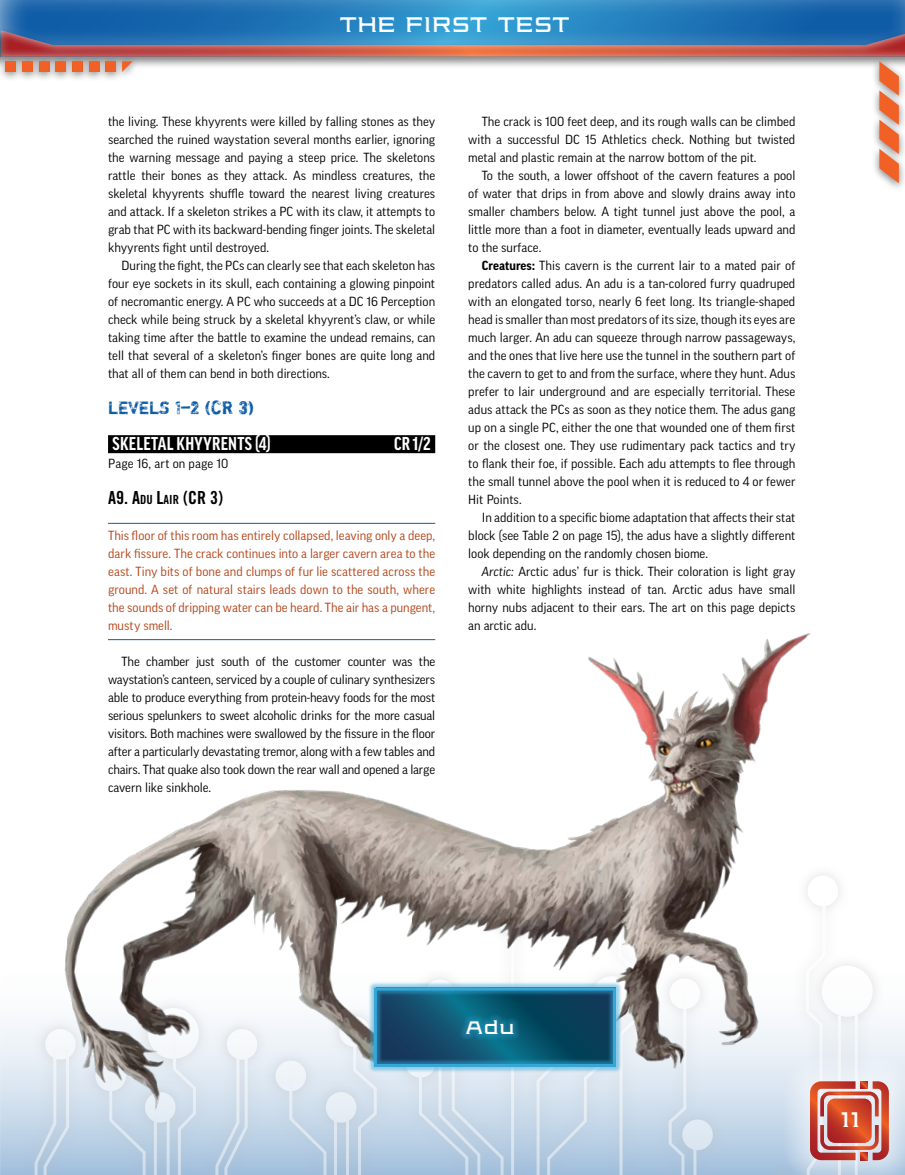
<style>
.page{position:relative;width:905px;height:1175px;background:#fff}
.page>*{position:absolute;margin:0;border:0;box-sizing:border-box;transform-origin:0 0}
.t1{font:21px "Axion SSF";letter-spacing:-.01em;color:#fff}
.Stat_Block_Title{font:700 condensed 18px "Good OT";letter-spacing:.015em;color:#fff}
.E2{font:18px "Trade Gothic LT Std Bd Cn 20";color:#000}
.t2{font:18px "Shortcut";color:#0f5ca7}
.t3{font:18px "Axion SSF";color:#fff}
.Body_Copy_Indent{font:12.75px/18px "Good OT";color:#000;text-align:justify}
.Boxed_Text{font:12.75px/18px "Good OT";color:#b34216;text-align:justify}
.Stat_Block_1{font:12.75px "Good OT";letter-spacing:.015em;color:#000}
.s1{font-size:12.6px}
.s2{font-weight:700}
.s3{font-style:italic}
</style>
<div class="page">
<div style="left:0;top:0;width:904px;height:59px;background:#fff;opacity:.75"></div>
<div style="left:0;top:27px;width:904px;height:43px;background:#000;opacity:.5"></div>
<div style="left:0;top:27px;width:8px;height:43px;background:#000;opacity:.5"></div>
<div style="left:871px;top:144px;width:33px;height:48px;background:#000;opacity:.5"></div>
<svg style="left:0;top:30px;width:904px;height:153px"></svg>
<hr style="left:0;top:55px;width:3px;height:27px;background:#000;opacity:.5">
<img style="left:0;top:435px;width:904px;height:739px">
<div style="left:108px;top:435px;width:327px;height:18px;background:#000"></div>
<hr style="left:108px;top:523px;width:327px;height:1px;background:#0f5ca7">
<hr style="left:108px;top:639px;width:327px;height:1px;background:#0f5ca7">
<div style="left:368px;top:981px;width:254px;height:91px;background:#37a7d7;opacity:.5"></div>
<div style="left:374px;top:987px;width:242px;height:79px;border:3px solid #37a7d7"></div>
<div style="left:459px;top:1013px;width:61px;height:27px;background:#37a7d7;opacity:.75"></div>
<h1 class="t1" style="left:339px;top:9px;width:233px">THE FIRST TEST</h1>
<p class="Body_Copy_Indent" style="left:108px;top:113px;width:329px">the living. These khyyrents were killed by falling stones as they searched the ruined waystation several months earlier, ignoring the warning message and paying a steep price. The skeletons rattle their bones as they attack. As mindless creatures, the skeletal khyyrents shuffle toward the nearest living creatures and attack. If a skeleton strikes a PC with its claw, it attempts to grab that PC with its backward-bending finger joints. The skeletal khyyrents fight until destroyed.</p>
<p class="Body_Copy_Indent" style="left:108px;top:257px;width:329px;text-indent:14px">During the fight, the PCs can clearly see that each skeleton has four eye sockets in its skull, each containing a glowing pinpoint of necromantic energy. A PC who succeeds at a DC 16 Perception check while being struck by a skeletal khyyrent’s claw, or while taking time after the battle to examine the undead remains, can tell that several of a skeleton’s finger bones are quite long and that all of them can bend in both directions.</p>
<h2 class="t2" style="left:108px;top:396px;width:148px">LEVELS 1–2 (CR 3)</h2>
<p class="Stat_Block_Title" style="left:113px;top:434px;width:159px">SKELETAL KHYYRENTS (4)</p>
<p class="Stat_Block_Title" style="left:394px;top:434px;width:38px">CR 1/2</p>
<p class="Stat_Block_1" style="left:108px;top:456px;width:122px">Page 16, art on page 10</p>
<p class="E2" style="left:108px;top:487px;width:116px">A9. A<span class="s1">DU</span> L<span class="s1">AIR</span> (CR 3)</p>
<p class="Boxed_Text" style="left:108px;top:527px;width:329px">This floor of this room has entirely collapsed, leaving only a deep, dark fissure. The crack continues into a larger cavern area to the east. Tiny bits of bone and clumps of fur lie scattered across the ground. A set of natural stairs leads down to the south, where the sounds of dripping water can be heard. The air has a pungent, musty smell.</p>
<p class="Body_Copy_Indent" style="left:108px;top:653px;width:329px;text-indent:14px">The chamber just south of the customer counter was the waystation’s canteen, serviced by a couple of culinary synthesizers able to produce everything from protein-heavy foods for the most serious spelunkers to sweet alcoholic drinks for the more casual visitors. Both machines were swallowed by the fissure in the floor after a particularly devastating tremor, along with a few tables and chairs. That quake also took down the rear wall and opened a large cavern like sinkhole.</p>
<p class="Body_Copy_Indent" style="left:468px;top:113px;width:329px;text-indent:14px">The crack is 100 feet deep, and its rough walls can be climbed with a successful DC 15 Athletics check. Nothing but twisted metal and plastic remain at the narrow bottom of the pit.</p>
<p class="Body_Copy_Indent" style="left:468px;top:167px;width:329px;text-indent:14px">To the south, a lower offshoot of the cavern features a pool of water that drips in from above and slowly drains away into smaller chambers below. A tight tunnel just above the pool, a little more than a foot in diameter, eventually leads upward and to the surface.</p>
<p class="Body_Copy_Indent" style="left:468px;top:257px;width:329px;text-indent:14px"><span class="s2">Creatures:</span> This cavern is the current lair to a mated pair of predators called adus. An adu is a tan-colored furry quadruped with an elongated torso, nearly 6 feet long. Its triangle-shaped head is smaller than most predators of its size, though its eyes are much larger. An adu can squeeze through narrow passageways, and the ones that live here use the tunnel in the southern part of the cavern to get to and from the surface, where they hunt. Adus prefer to lair underground and are especially territorial. These adus attack the PCs as soon as they notice them. The adus gang up on a single PC, either the one that wounded one of them first or the closest one. They use rudimentary pack tactics and try to flank their foe, if possible. Each adu attempts to flee through the small tunnel above the pool when it is reduced to 4 or fewer Hit Points.</p>
<p class="Body_Copy_Indent" style="left:468px;top:509px;width:329px;text-indent:14px">In addition to a specific biome adaptation that affects their stat block (see Table 2 on page 15), the adus have a slightly different look depending on the randomly chosen biome.</p>
<p class="Body_Copy_Indent" style="left:468px;top:563px;width:329px;text-indent:14px"><span class="s3">Arctic:</span> Arctic adus’ fur is thick. Their coloration is light gray with white highlights instead of tan. Arctic adus have small horny nubs adjacent to their ears. The art on this page depicts an arctic adu.</p>
<p class="t3" style="left:466px;top:1014px;width:50px">Adu</p>
<h1 class="t1" style="left:840px;top:1104px;width:22px">11</h1>
</div>
